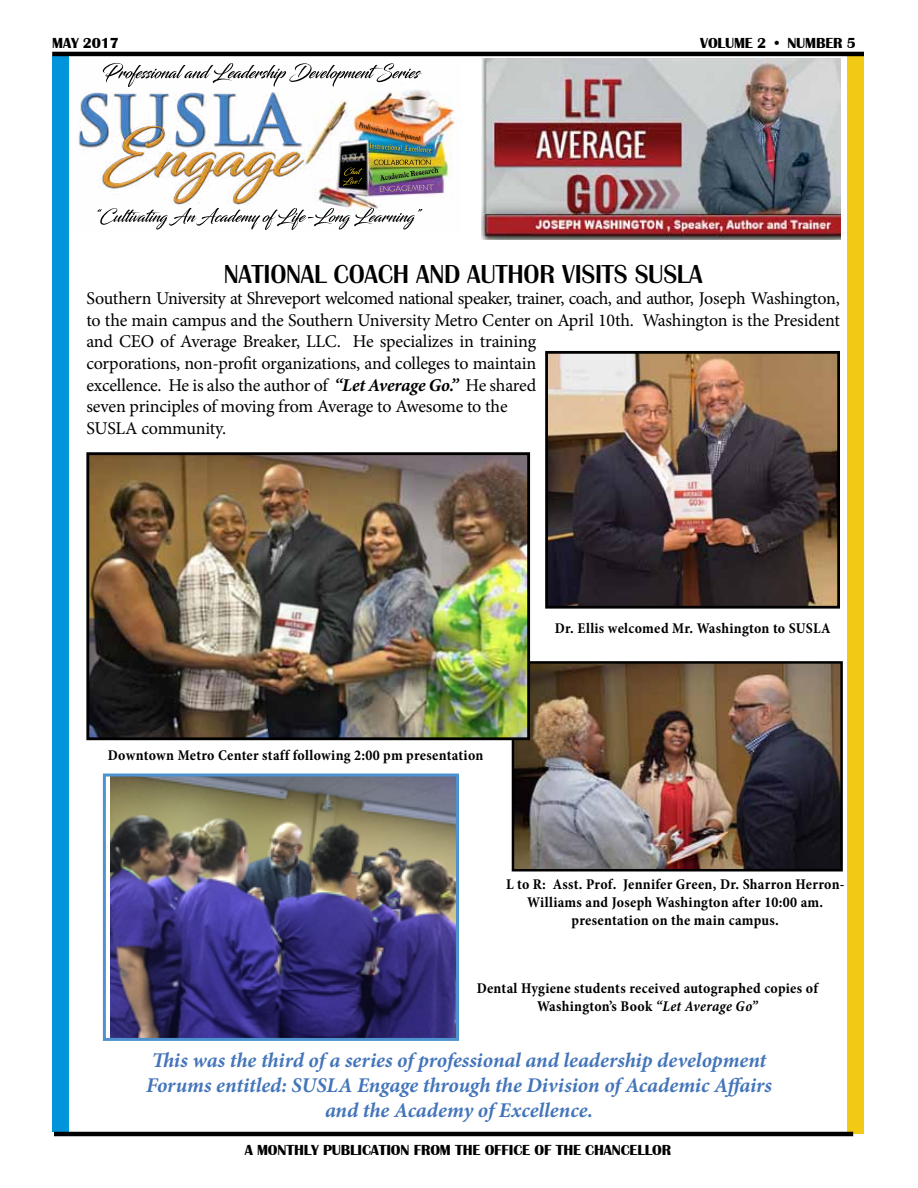
<style>
.page{position:relative;width:918px;height:1188px;background:#fff}
.page>*{position:absolute;margin:0;border:0;box-sizing:border-box;transform-origin:0 0}
.t1{font:27px "Britannic Medium DTC";letter-spacing:-.01em;color:#000}
.t2{font:italic 700 21px/25.2px "Minion Pro";letter-spacing:-.005em;color:#4475ba;text-align:center}
.t3{font:18px/21.6px "Minion Pro";letter-spacing:-.015em;color:#000}
.t4{font:700 condensed 15px/18px "Minion Pro";letter-spacing:.015em;color:#000;text-align:center}
.t5{font:700 15px "Britannic";letter-spacing:-.01em;color:#000}
.s1{font-weight:700;font-style:italic}
.s2{font-style:italic}
</style>
<div class="page">
<hr style="left:54px;top:1132px;width:799px;height:4px;background:#000">
<hr style="left:52px;top:52px;width:812px;height:4px;background:#000">
<div style="left:52px;top:56px;width:16px;height:1076px;background:#0095da"></div>
<div style="left:848px;top:54px;width:16px;height:1080px;background:#f2ca16"></div>
<img style="left:78px;top:64px;width:377px;height:166px">
<img style="left:359px;top:122px;width:19px;height:8px">
<img style="left:374px;top:160px;width:52px;height:5px">
<img style="left:411px;top:184px;width:23px;height:7px">
<img style="left:410px;top:167px;width:29px;height:9px">
<img style="left:370px;top:143px;width:50px;height:9px">
<img style="left:343px;top:168px;width:22px;height:18px">
<img style="left:80px;top:93px;width:220px;height:53px">
<img style="left:103px;top:146px;width:201px;height:57px">
<img style="left:197px;top:209px;width:63px;height:21px">
<img style="left:354px;top:208px;width:68px;height:19px">
<img style="left:103px;top:63px;width:209px;height:20px">
<img style="left:344px;top:63px;width:50px;height:19px">
<img style="left:482px;top:58px;width:358px;height:181px">
<img style="left:516px;top:665px;width:323px;height:202px">
<div style="left:512px;top:661px;width:331px;height:210px;border:3px solid #000"></div>
<img style="left:549px;top:355px;width:287px;height:250px">
<div style="left:545px;top:351px;width:295px;height:258px;border:3px solid #000"></div>
<img style="left:90px;top:456px;width:436px;height:280px">
<div style="left:86px;top:452px;width:444px;height:288px;border:3px solid #000"></div>
<img style="left:110px;top:778px;width:345px;height:259px">
<div style="left:103px;top:774px;width:356px;height:267px;border:3px solid #4e93cf"></div>
<p class="t5" style="left:52px;top:35px;width:68px">MAY 2017</p>
<p class="t5" style="left:700px;top:35px;width:157px">VOLUME 2 • NUMBER 5</p>
<h1 class="t1" style="left:224px;top:256px;width:426px">NATIONAL COACH AND AUTHOR VISITS SUSLA</h1>
<p class="t3" style="left:86px;top:288px;width:755px">Southern University at Shreveport welcomed national speaker, trainer, coach, and author, Joseph Washington, to the main campus and the Southern University Metro Center on April 10th. Washington is the President and CEO of Average Breaker, LLC. He specializes in training<br>corporations, non-profit organizations, and colleges to maintain<br>excellence. He is also the author of <span class="s1">“Let Average Go.”</span> He shared<br>seven principles of moving from Average to Awesome to the<br>SUSLA community.</p>
<p class="t4" style="left:108px;top:746px;width:377px">Downtown Metro Center staff following 2:00 pm presentation</p>
<p class="t4" style="left:555px;top:619px;width:277px">Dr. Ellis welcomed Mr. Washington to SUSLA</p>
<p class="t4" style="left:506px;top:875px;width:340px">L to R: Asst. Prof. Jennifer Green, Dr. Sharron Herron-<br>Williams and Joseph Washington after 10:00 am. presentation on the main campus.</p>
<p class="t4" style="left:477px;top:979px;width:343px">Dental Hygiene students received autographed copies of<br>Washington’s Book <span class="s2">“Let Average Go”</span></p>
<p class="t2" style="left:146px;top:1047px;width:627px">This was the third of a series of professional and leadership development<br>Forums entitled: SUSLA Engage through the Division of Academic Affairs and the Academy of Excellence.</p>
<p class="t5" style="left:245px;top:1142px;width:428px">A MONTHLY PUBLICATION FROM THE OFFICE OF THE CHANCELLOR</p>
</div>
